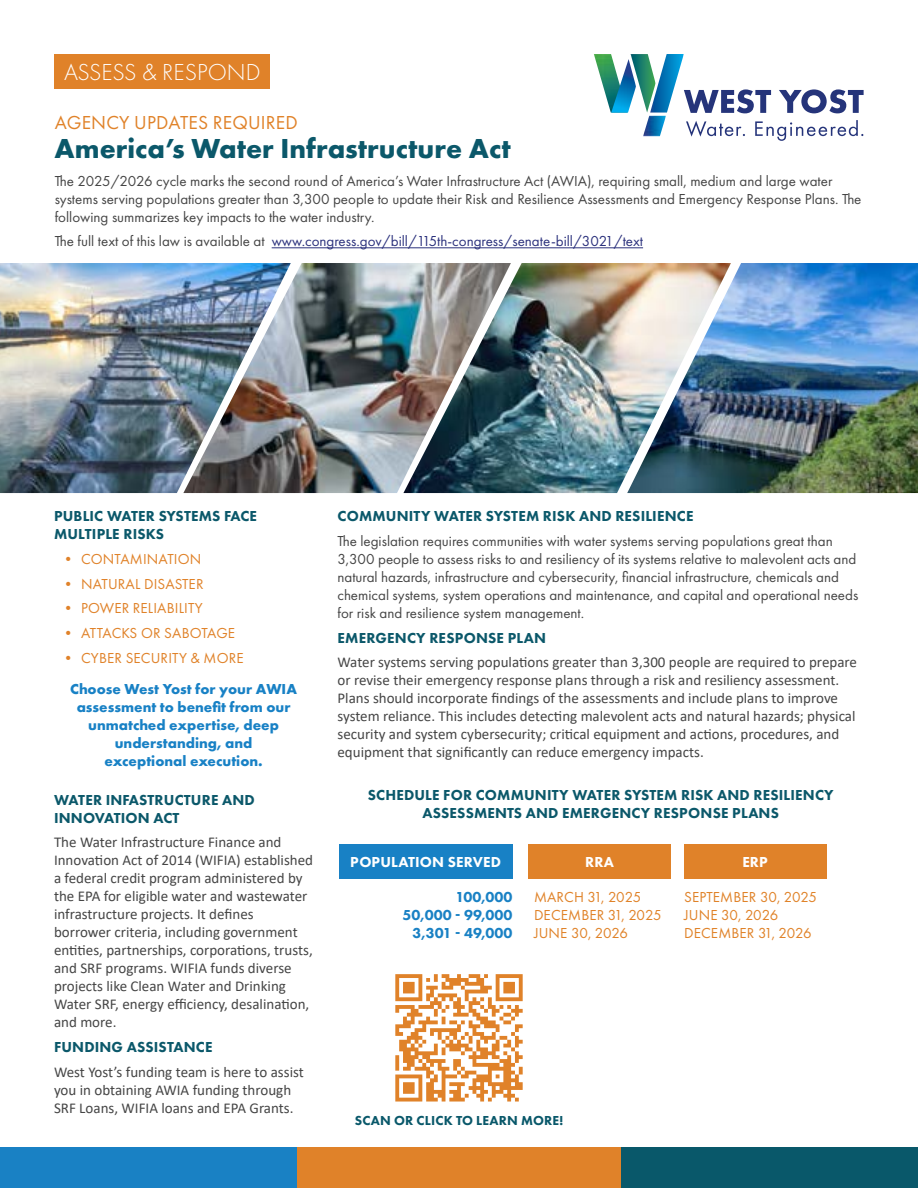
<style>
.page{position:relative;width:918px;height:1188px;background:#fff}
.page>*{position:absolute;margin:0;border:0;box-sizing:border-box;transform-origin:0 0}
.t1{font:700 28.5px "Futura PT";color:#0b586a}
.t2{font:300 24px "Futura PT";color:#fff}
.t3{font:19.5px "Futura PT";letter-spacing:.01em;color:#e08229}
.t4{font:15px/18px "Calibri";color:#454545}
.t5{font:15px/18px "Futura PT";color:#454545}
.t6{font:800 15px/18px "Futura PT";letter-spacing:.01em;color:#0b586a}
.t7{font:700 15px/18px "Futura PT";color:#1881c5;text-align:center}
.t8{font:15px "Futura PT";color:#2c327d}
.t9{font:15px "Futura PT";letter-spacing:.01em;color:#e08229}
.t10{font:15px/18px "Futura PT";letter-spacing:.01em;color:#e08228}
.t11{font:800 15px/18px "Futura PT";color:#1981c4;text-align:right}
.t12{font:800 15px "Futura PT";letter-spacing:.01em;color:#fff}
.t13{font:800 13.5px "Futura PT";letter-spacing:.01em;color:#09586a}
.s1{color:#454545}
</style>
<div class="page">
<div style="left:0;top:1148px;width:297px;height:40px;background:#1981c4"></div>
<div style="left:339px;top:844px;width:173px;height:35px;background:#1881c5"></div>
<div style="left:529px;top:844px;width:142px;height:35px;background:#e08229"></div>
<div style="left:684px;top:844px;width:142px;height:35px;background:#e08229"></div>
<div style="left:297px;top:1148px;width:324px;height:40px;background:#e08229"></div>
<div style="left:621px;top:1148px;width:297px;height:40px;background:#09586a"></div>
<div style="left:55px;top:54px;width:215px;height:35px;background:#e08229"></div>
<svg style="left:684px;top:89px;width:87px;height:24px"></svg>
<svg style="left:779px;top:89px;width:85px;height:24px"></svg>
<img style="left:631px;top:54px;width:19px;height:59px">
<img style="left:594px;top:54px;width:19px;height:59px">
<img style="left:611px;top:59px;width:25px;height:54px">
<img style="left:650px;top:54px;width:34px;height:59px">
<img style="left:643px;top:116px;width:23px;height:20px">
<svg style="left:686px;top:121px;width:59px;height:16px"></svg>
<svg style="left:755px;top:120px;width:108px;height:21px"></svg>
<hr style="left:272px;top:247px;width:371px;height:1px;background:#2c327d">
<svg style="left:395px;top:974px;width:128px;height:128px"></svg>
<img style="left:511px;top:263px;width:116px;height:230px">
<img style="left:291px;top:263px;width:220px;height:230px">
<img style="left:0;top:263px;width:291px;height:230px">
<img style="left:627px;top:263px;width:291px;height:230px">
<h2 class="t2" style="left:64px;top:59px;width:198px">ASSESS &amp; RESPOND</h2>
<h3 class="t3" style="left:55px;top:111px;width:245px">AGENCY UPDATES REQUIRED</h3>
<h1 class="t1" style="left:55px;top:130px;width:458px">America’s Water Infrastructure Act</h1>
<p class="t5" style="left:55px;top:171px;width:808px">The 2025/2026 cycle marks the second round of America’s Water Infrastructure Act (AWIA), requiring small, medium and large water systems serving populations greater than 3,300 people to update their Risk and Resilience Assessments and Emergency Response Plans. The following summarizes key impacts to the water industry.</p>
<p class="t8" style="left:55px;top:232px;width:590px"><span class="s1">The full text of this law is available at</span> www.congress.gov/bill/115th-congress/senate-bill/3021/text</p>
<p class="t6" style="left:54px;top:507px;width:205px">PUBLIC WATER SYSTEMS FACE<br>MULTIPLE RISKS</p>
<p class="t9" style="left:61px;top:550px;width:142px">• CONTAMINATION</p>
<p class="t9" style="left:61px;top:575px;width:144px">• NATURAL DISASTER</p>
<p class="t9" style="left:61px;top:600px;width:144px">• POWER RELIABILITY</p>
<p class="t9" style="left:61px;top:624px;width:176px">• ATTACKS OR SABOTAGE</p>
<p class="t9" style="left:61px;top:649px;width:184px">• CYBER SECURITY &amp; MORE</p>
<p class="t7" style="left:70px;top:680px;width:228px">Choose West Yost for your AWIA assessment to benefit from our unmatched expertise, deep understanding, and<br>exceptional execution.</p>
<p class="t6" style="left:54px;top:790px;width:202px">WATER INFASTRUCTURE AND<br>INNOVATION ACT</p>
<p class="t4" style="left:54px;top:833px;width:261px">The Water Infrastructure Finance and Innovation Act of 2014 (WIFIA) established a federal credit program administered by the EPA for eligible water and wastewater infrastructure projects. It defines borrower criteria, including government entities, partnerships, corporations, trusts, and SRF programs. WIFIA funds diverse projects like Clean Water and Drinking Water SRF, energy efficiency, desalination, and more.</p>
<p class="t6" style="left:54px;top:1038px;width:160px">FUNDING ASSISTANCE</p>
<p class="t4" style="left:54px;top:1063px;width:251px">West Yost’s funding team is here to assist you in obtaining AWIA funding through<br>SRF Loans, WIFIA loans and EPA Grants.</p>
<p class="t6" style="left:338px;top:507px;width:357px">COMMUNITY WATER SYSTEM RISK AND RESILIENCE</p>
<p class="t5" style="left:337px;top:532px;width:522px">The legislation requires communities with water systems serving populations great than 3,300 people to assess risks to and resiliency of its systems relative to malevolent acts and natural hazards, infrastructure and cybersecurity, financial infrastructure, chemicals and chemical systems, system operations and maintenance, and capital and operational needs for risk and resilience system management.</p>
<p class="t6" style="left:338px;top:628px;width:210px">EMERGENCY RESPONSE PLAN</p>
<p class="t4" style="left:337px;top:653px;width:521px">Water systems serving populations greater than 3,300 people are required to prepare or revise their emergency response plans through a risk and resiliency assessment.<br>Plans should incorporate findings of the assessments and include plans to improve system reliance. This includes detecting malevolent acts and natural hazards; physical security and system cybersecurity; critical equipment and actions, procedures, and equipment that significantly can reduce emergency impacts.</p>
<p class="t6" style="left:368px;top:786px;width:467px;text-align:center">SCHEDULE FOR COMMUNITY WATER SYSTEM RISK AND RESILIENCY<br>ASSESSMENTS AND EMERGENCY RESPONSE PLANS</p>
<p class="t12" style="left:350px;top:853px;width:152px">POPULATION SERVED</p>
<p class="t12" style="left:585px;top:853px;width:30px">RRA</p>
<p class="t12" style="left:742px;top:853px;width:27px">ERP</p>
<p class="t11" style="left:403px;top:888px;width:111px">100,000<br>50,000 - 99,000<br>3,301 - 49,000</p>
<p class="t10" style="left:534px;top:888px;width:129px">MARCH 31, 2025<br>DECEMBER 31, 2025<br>JUNE 30, 2026</p>
<p class="t10" style="left:684px;top:888px;width:134px">SEPTEMBER 30, 2025<br>JUNE 30, 2026<br>DECEMBER 31, 2026</p>
<p class="t13" style="left:355px;top:1112px;width:210px">SCAN OR CLICK TO LEARN MORE!</p>
</div>
